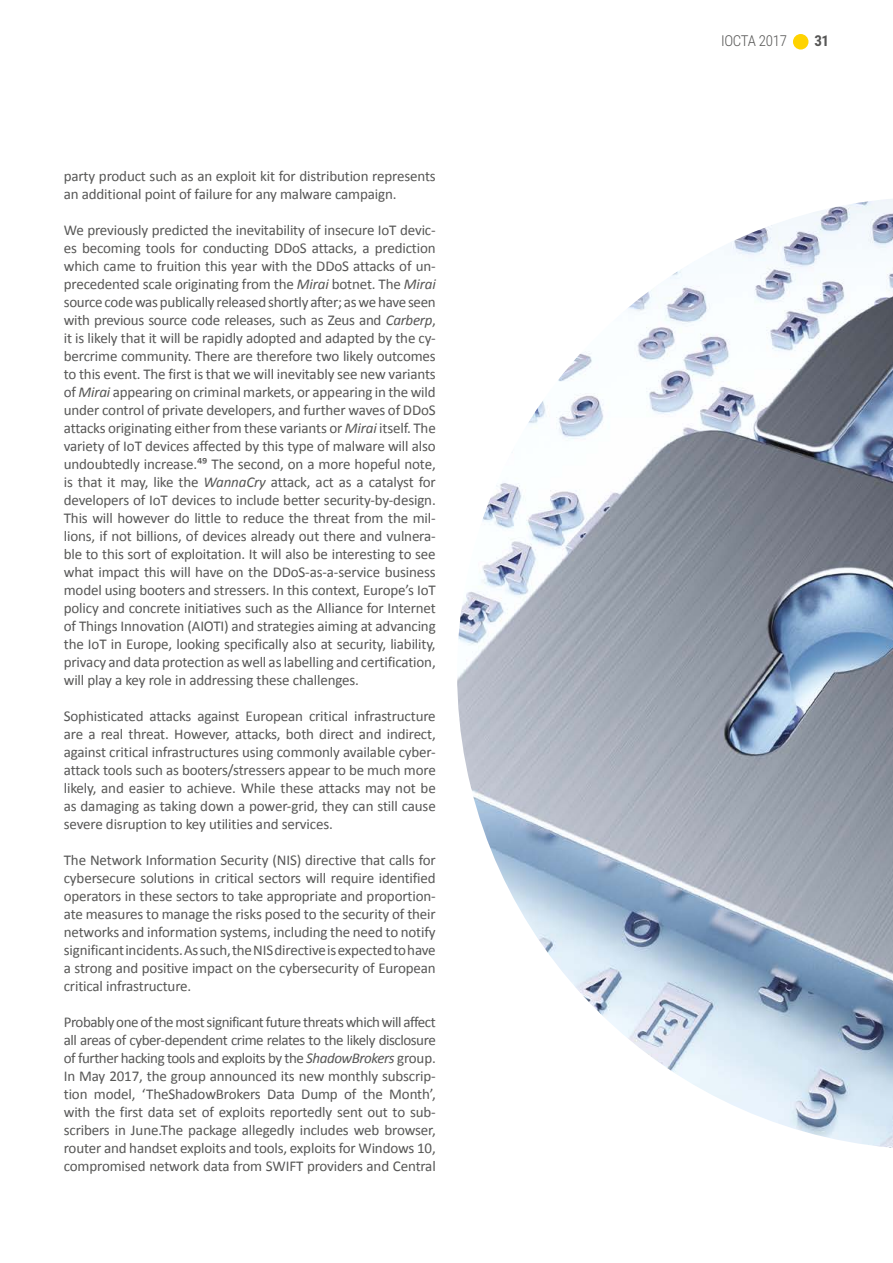
<style>
.page{position:relative;width:893px;height:1263px;background:#fff}
.page>*{position:absolute;margin:0;border:0;box-sizing:border-box;transform-origin:0 0}
.t1{font:15px/18px "Calibri";letter-spacing:-.01em;color:#575756;text-align:justify}
.t2{font:300 15px "Roboto Condensed";letter-spacing:-.02em;color:#575756}
.t3{font:700 15px "Roboto Condensed";color:#575756}
.s1{font-style:italic}
</style>
<div class="page">
<div style="left:793px;top:34px;width:15px;height:16px;background:#ffd300;border-radius:50%"></div>
<img style="left:457px;top:199px;width:436px;height:949px">
<p class="t1" style="left:64px;top:167px;width:373px">party product such as an exploit kit for distribution represents an additional point of failure for any malware campaign.</p>
<p class="t1" style="left:64px;top:221px;width:374px">We previously predicted the inevitability of insecure IoT devic&shy;es becoming tools for conducting DDoS attacks, a prediction which came to fruition this year with the DDoS attacks of un&shy;precedented scale originating from the <span class="s1">Mirai</span> botnet. The <span class="s1">Mirai </span>source code was publically released shortly after; as we have seen with previous source code releases, such as Zeus and <span class="s1">Carberp</span>, it is likely that it will be rapidly adopted and adapted by the cy&shy;bercrime community. There are therefore two likely outcomes to this event. The first is that we will inevitably see new variants of <span class="s1">Mirai</span> appearing on criminal markets, or appearing in the wild under control of private developers, and further waves of DDoS attacks originating either from these variants or <span class="s1">Mirai</span> itself. The variety of IoT devices affected by this type of malware will also undoubtedly increase.⁴⁹ The second, on a more hopeful note, is that it may, like the <span class="s1">WannaCry</span> attack, act as a catalyst for developers of IoT devices to include better security-by-design.<br>This will however do little to reduce the threat from the mil&shy;lions, if not billions, of devices already out there and vulnera&shy;ble to this sort of exploitation. It will also be interesting to see what impact this will have on the DDoS-as-a-service business model using booters and stressers. In this context, Europe’s IoT policy and concrete initiatives such as the Alliance for Internet of Things Innovation (AIOTI) and strategies aiming at advancing the IoT in Europe, looking specifically also at security, liability, privacy and data protection as well as labelling and certification, will play a key role in addressing these challenges.</p>
<p class="t1" style="left:64px;top:707px;width:373px">Sophisticated attacks against European critical infrastructure are a real threat. However, attacks, both direct and indirect, against critical infrastructures using commonly available cyber&shy;attack tools such as booters/stressers appear to be much more likely, and easier to achieve. While these attacks may not be as damaging as taking down a power-grid, they can still cause severe disruption to key utilities and services.</p>
<p class="t1" style="left:64px;top:851px;width:374px">The Network Information Security (NIS) directive that calls for cybersecure solutions in critical sectors will require identified operators in these sectors to take appropriate and proportion&shy;ate measures to manage the risks posed to the security of their networks and information systems, including the need to notify significant incidents. As such, the NIS directive is expected to have a strong and positive impact on the cybersecurity of European critical infrastructure.</p>
<p class="t1" style="left:64px;top:1013px;width:374px">Probably one of the most significant future threats which will affect all areas of cyber-dependent crime relates to the likely disclosure of further hacking tools and exploits by the <span class="s1">ShadowBrokers</span> group.<br>In May 2017, the group announced its new monthly subscrip&shy;tion model, ‘TheShadowBrokers Data Dump of the Month’, with the first data set of exploits reportedly sent out to sub&shy;scribers in June.The package allegedly includes web browser, router and handset exploits and tools, exploits for Windows 10, compromised network data from SWIFT providers and Central</p>
<p class="t2" style="left:721px;top:30px;width:68px">IOCTA 2017</p>
<p class="t3" style="left:814px;top:30px;width:16px">31</p>
</div>
